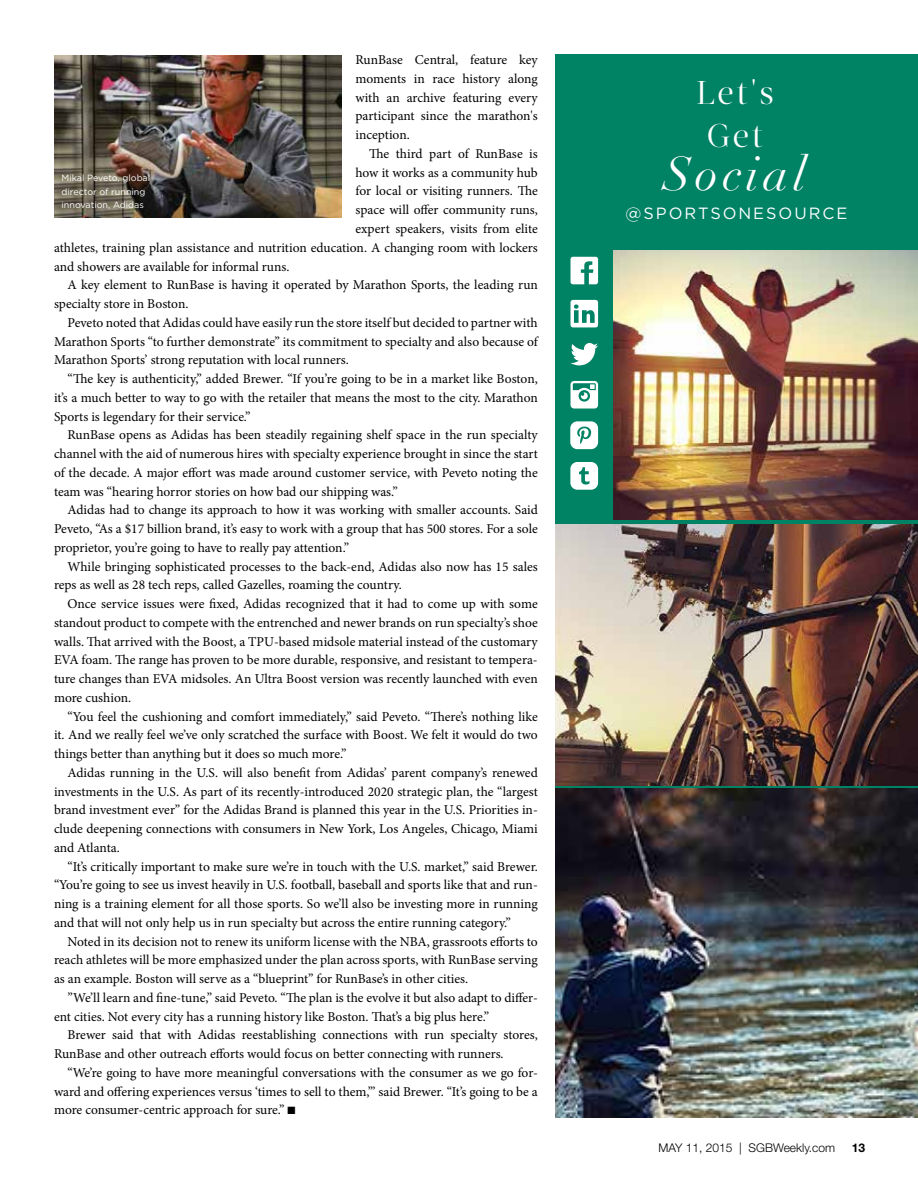
<style>
.page{position:relative;width:918px;height:1188px;background:#fff}
.page>*{position:absolute;margin:0;border:0;box-sizing:border-box;transform-origin:0 0}
.t1{font:italic 47.25px "Didot";letter-spacing:.09em;color:#fff}
.t2{font:32.85px/43px "Acta Display";letter-spacing:.075em;color:#fff;text-align:center}
.t3{font:16.35px "Gotham";letter-spacing:.12em;color:#fff}
.t4{font:13.5px/18.8px "Minion Pro";color:#000;text-align:justify}
.t5{font:300 12px "Helvetica Neue";color:#000}
.t6{font:700 12px "Helvetica Neue";color:#000}
.t7{font:9px/13.5px "Gotham";color:#fff}
</style>
<div class="page">
<div style="left:555px;top:54px;width:363px;height:1063px;background:#008265"></div>
<svg style="left:571px;top:381px;width:27px;height:28px"></svg>
<svg style="left:571px;top:343px;width:27px;height:22px"></svg>
<svg style="left:571px;top:257px;width:27px;height:27px"></svg>
<img style="left:555px;top:524px;width:363px;height:261px">
<img style="left:614px;top:250px;width:304px;height:270px">
<img style="left:555px;top:788px;width:363px;height:329px">
<svg style="left:571px;top:300px;width:27px;height:27px"></svg>
<svg style="left:570px;top:421px;width:28px;height:28px"></svg>
<svg style="left:570px;top:462px;width:28px;height:28px"></svg>
<img style="left:54px;top:56px;width:288px;height:162px">
<p class="t4" style="left:356px;top:51px;width:184px">RunBase Central, feature key moments in race history along with an archive featuring every participant since the marathon's inception.</p>
<p class="t4" style="left:369px;top:144px;width:170px">The third part of RunBase is</p>
<p class="t4" style="left:356px;top:163px;width:184px">how it works as a community hub</p>
<p class="t4" style="left:356px;top:182px;width:184px">for local or visiting runners. The</p>
<p class="t4" style="left:356px;top:201px;width:184px">space will offer community runs,</p>
<p class="t4" style="left:356px;top:219px;width:184px">expert speakers, visits from elite</p>
<p class="t4" style="left:54px;top:238px;width:485px">athletes, training plan assistance and nutrition education. A changing room with lockers</p>
<p class="t4" style="left:54px;top:257px;width:237px">and showers are available for informal runs.</p>
<p class="t4" style="left:68px;top:276px;width:472px">A key element to RunBase is having it operated by Marathon Sports, the leading run</p>
<p class="t4" style="left:54px;top:294px;width:136px">specialty store in Boston.</p>
<p class="t4" style="left:68px;top:313px;width:472px">Peveto noted that Adidas could have easily run the store itself but decided to partner with</p>
<p class="t4" style="left:54px;top:332px;width:485px">Marathon Sports “to further demonstrate” its commitment to specialty and also because of</p>
<p class="t4" style="left:54px;top:351px;width:296px">Marathon Sports’ strong reputation with local runners.</p>
<p class="t4" style="left:68px;top:369px;width:472px">“The key is authenticity,” added Brewer. “If you’re going to be in a market like Boston,</p>
<p class="t4" style="left:54px;top:388px;width:485px">it’s a much better to way to go with the retailer that means the most to the city. Marathon</p>
<p class="t4" style="left:54px;top:407px;width:198px">Sports is legendary for their service.”</p>
<p class="t4" style="left:68px;top:426px;width:472px">RunBase opens as Adidas has been steadily regaining shelf space in the run specialty</p>
<p class="t4" style="left:54px;top:444px;width:485px">channel with the aid of numerous hires with specialty experience brought in since the start</p>
<p class="t4" style="left:54px;top:463px;width:485px">of the decade. A major effort was made around customer service, with Peveto noting the</p>
<p class="t4" style="left:54px;top:482px;width:345px">team was “hearing horror stories on how bad our shipping was.”</p>
<p class="t4" style="left:68px;top:501px;width:472px">Adidas had to change its approach to how it was working with smaller accounts. Said</p>
<p class="t4" style="left:54px;top:519px;width:485px">Peveto, “As a $17 billion brand, it’s easy to work with a group that has 500 stores. For a sole</p>
<p class="t4" style="left:54px;top:538px;width:297px">proprietor, you’re going to have to really pay attention.”</p>
<p class="t4" style="left:68px;top:557px;width:472px">While bringing sophisticated processes to the back-end, Adidas also now has 15 sales</p>
<p class="t4" style="left:54px;top:576px;width:349px">reps as well as 28 tech reps, called Gazelles, roaming the country.</p>
<p class="t4" style="left:68px;top:594px;width:472px">Once service issues were fixed, Adidas recognized that it had to come up with some</p>
<p class="t4" style="left:54px;top:613px;width:485px">standout product to compete with the entrenched and newer brands on run specialty’s shoe</p>
<p class="t4" style="left:54px;top:632px;width:485px">walls. That arrived with the Boost, a TPU-based midsole material instead of the customary</p>
<p class="t4" style="left:54px;top:651px;width:485px">EVA foam. The range has proven to be more durable, responsive, and resistant to tempera-</p>
<p class="t4" style="left:54px;top:669px;width:485px">ture changes than EVA midsoles. An Ultra Boost version was recently launched with even</p>
<p class="t4" style="left:54px;top:688px;width:79px">more cushion.</p>
<p class="t4" style="left:68px;top:707px;width:472px">“You feel the cushioning and comfort immediately,” said Peveto. “There’s nothing like</p>
<p class="t4" style="left:54px;top:726px;width:485px">it. And we really feel we’ve only scratched the surface with Boost. We felt it would do two</p>
<p class="t4" style="left:54px;top:744px;width:294px">things better than anything but it does so much more.”</p>
<p class="t4" style="left:68px;top:763px;width:472px">Adidas running in the U.S. will also benefit from Adidas’ parent company’s renewed</p>
<p class="t4" style="left:54px;top:782px;width:485px">investments in the U.S. As part of its recently-introduced 2020 strategic plan, the “largest</p>
<p class="t4" style="left:54px;top:801px;width:485px">brand investment ever” for the Adidas Brand is planned this year in the U.S. Priorities in-</p>
<p class="t4" style="left:54px;top:819px;width:485px">clude deepening connections with consumers in New York, Los Angeles, Chicago, Miami</p>
<p class="t4" style="left:54px;top:838px;width:67px">and Atlanta.</p>
<p class="t4" style="left:68px;top:857px;width:472px">“It’s critically important to make sure we’re in touch with the U.S. market,” said Brewer.</p>
<p class="t4" style="left:54px;top:876px;width:485px">“You’re going to see us invest heavily in U.S. football, baseball and sports like that and run-</p>
<p class="t4" style="left:54px;top:894px;width:485px">ning is a training element for all those sports. So we’ll also be investing more in running</p>
<p class="t4" style="left:54px;top:913px;width:458px">and that will not only help us in run specialty but across the entire running category.”</p>
<p class="t4" style="left:68px;top:932px;width:472px">Noted in its decision not to renew its uniform license with the NBA, grassroots efforts to</p>
<p class="t4" style="left:54px;top:951px;width:485px">reach athletes will be more emphasized under the plan across sports, with RunBase serving</p>
<p class="t4" style="left:54px;top:969px;width:416px">as an example. Boston will serve as a “blueprint” for RunBase’s in other cities.</p>
<p class="t4" style="left:68px;top:988px;width:472px">”We’ll learn and fine-tune,” said Peveto. “The plan is the evolve it but also adapt to differ-</p>
<p class="t4" style="left:54px;top:1007px;width:437px">ent cities. Not every city has a running history like Boston. That’s a big plus here.”</p>
<p class="t4" style="left:68px;top:1026px;width:472px">Brewer said that with Adidas reestablishing connections with run specialty stores,</p>
<p class="t4" style="left:54px;top:1044px;width:451px">RunBase and other outreach efforts would focus on better connecting with runners.</p>
<p class="t4" style="left:68px;top:1063px;width:472px">“We’re going to have more meaningful conversations with the consumer as we go for-</p>
<p class="t4" style="left:54px;top:1082px;width:485px">ward and offering experiences versus ‘times to sell to them,’” said Brewer. “It’s going to be a</p>
<p class="t4" style="left:54px;top:1101px;width:243px">more consumer-centric approach for sure.” ■</p>
<p class="t7" style="left:62px;top:171px;width:90px">Mikal Peveto, global director of running innovation, Adidas</p>
<h2 class="t2" style="left:696px;top:71px;width:79px">Let's<br>Get</h2>
<h1 class="t1" style="left:664px;top:144px;width:144px">Social</h1>
<p class="t3" style="left:626px;top:203px;width:223px">@SPORTSONESOURCE</p>
<p class="t5" style="left:659px;top:1140px;width:178px">MAY 11, 2015 | SGBWeekly.com</p>
<p class="t6" style="left:852px;top:1140px;width:15px">13</p>
</div>
